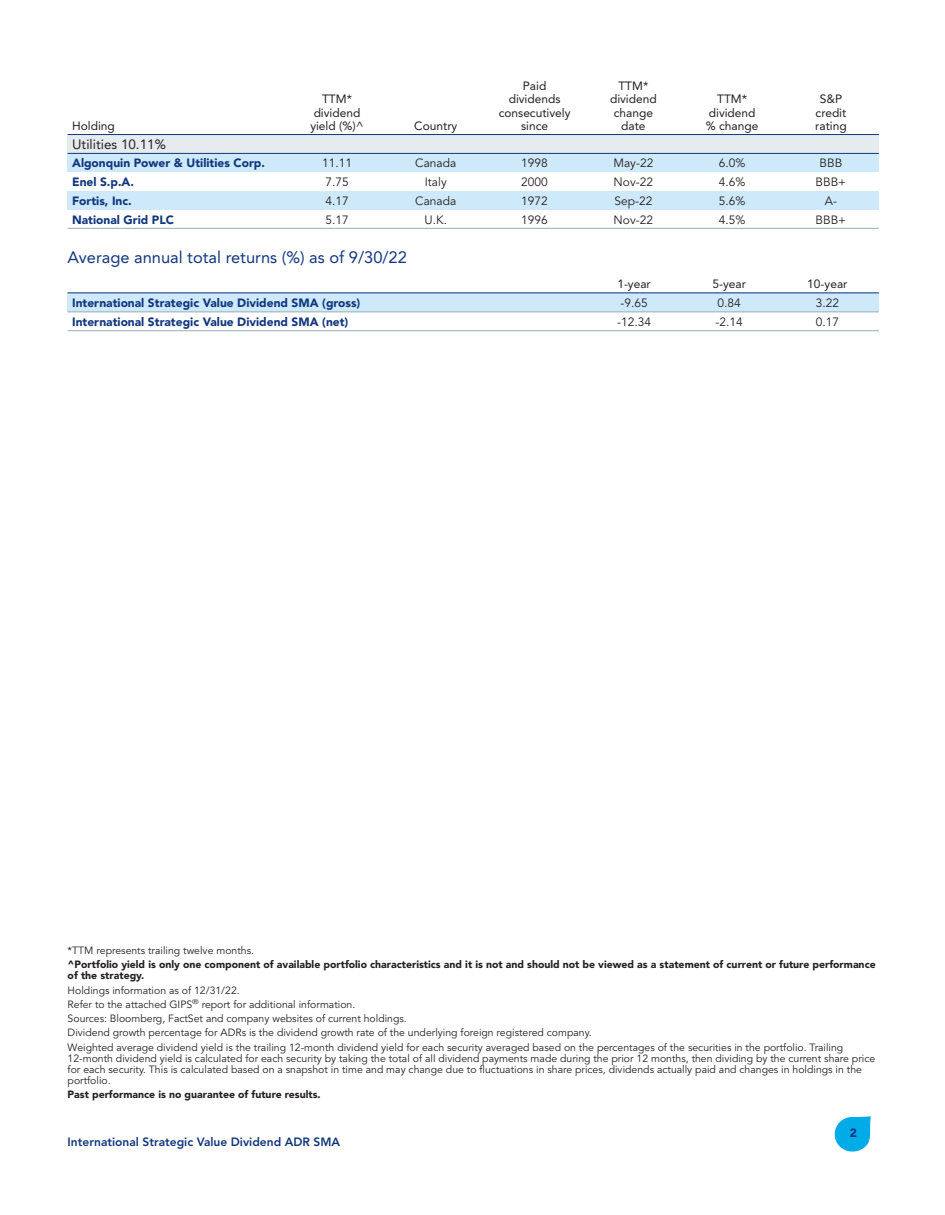
<style>
.page{position:relative;width:945px;height:1215px;background:#fff}
.page>*{position:absolute;margin:0;border:0;box-sizing:border-box;transform-origin:0 0}
.t1{font:16.5px "Avenir";color:#11367e}
.t2{font:13.5px "Avenir";color:#231f20}
.t3{font:900 12px "Avenir";color:#11367e}
.t4{font:12px/13.5px "Avenir";color:#231f20;text-align:center}
.t5{font:12px "Avenir";color:#231f20}
.t6{font:800 12px "Avenir";color:#11367e}
.t7{font:10.5px/11.2px "Avenir";color:#231f20}
.t8{font:900 10.5px/14.2px "Avenir";color:#231f20}
.t9{font:6.75px "Avenir";color:#231f20;scale:1.22 1}
.s1{font-weight:400}
</style>
<div class="page">
<svg style="left:835px;top:1116px;width:36px;height:36px"></svg>
<div style="left:68px;top:135px;width:811px;height:18px;background:#e6ebee"></div>
<div style="left:68px;top:153px;width:811px;height:19px;background:#cee9f9"></div>
<div style="left:68px;top:191px;width:811px;height:19px;background:#cee9f9"></div>
<div style="left:68px;top:293px;width:811px;height:19px;background:#cee9f9"></div>
<hr style="left:68px;top:134px;width:811px;height:1px;background:#11367e">
<hr style="left:68px;top:153px;width:811px;height:1px;background:#11367e">
<hr style="left:68px;top:228px;width:811px;height:1px;background:#9badb7">
<hr style="left:68px;top:293px;width:811px;height:1px;background:#11367e">
<hr style="left:68px;top:312px;width:811px;height:1px;background:#9badb7">
<hr style="left:68px;top:330px;width:811px;height:1px;background:#9badb7">
<p class="t4" style="left:72px;top:120px;width:44px">Holding</p>
<p class="t4" style="left:310px;top:93px;width:55px">TTM* dividend yield (%)^</p>
<p class="t4" style="left:414px;top:120px;width:45px">Country</p>
<p class="t4" style="left:499px;top:80px;width:73px">Paid dividends consecutively since</p>
<p class="t4" style="left:610px;top:80px;width:48px">TTM* dividend change date</p>
<p class="t4" style="left:706px;top:93px;width:54px">TTM* dividend % change</p>
<p class="t4" style="left:815px;top:93px;width:33px">S&amp;P credit rating</p>
<p class="t2" style="left:72px;top:139px;width:95px">Utilities 10.11%</p>
<p class="t3" style="left:72px;top:158px;width:194px">Algonquin Power &amp; Utilities Corp.</p>
<p class="t5" style="left:322px;top:158px;width:31px">11.11</p>
<p class="t5" style="left:415px;top:158px;width:43px">Canada</p>
<p class="t5" style="left:521px;top:158px;width:28px">1998</p>
<p class="t5" style="left:613px;top:158px;width:41px">May-22</p>
<p class="t5" style="left:719px;top:158px;width:28px">6.0%</p>
<p class="t5" style="left:820px;top:158px;width:24px">BBB</p>
<p class="t3" style="left:72px;top:177px;width:63px">Enel S.p.A.</p>
<p class="t5" style="left:325px;top:177px;width:25px">7.75</p>
<p class="t5" style="left:425px;top:177px;width:23px">Italy</p>
<p class="t5" style="left:521px;top:177px;width:28px">2000</p>
<p class="t5" style="left:614px;top:177px;width:41px">Nov-22</p>
<p class="t5" style="left:719px;top:177px;width:28px">4.6%</p>
<p class="t5" style="left:816px;top:177px;width:32px">BBB+</p>
<p class="t3" style="left:72px;top:196px;width:61px">Fortis, Inc.</p>
<p class="t5" style="left:325px;top:196px;width:25px">4.17</p>
<p class="t5" style="left:415px;top:196px;width:43px">Canada</p>
<p class="t5" style="left:521px;top:196px;width:28px">1972</p>
<p class="t5" style="left:614px;top:196px;width:39px">Sep-22</p>
<p class="t5" style="left:719px;top:196px;width:28px">5.6%</p>
<p class="t5" style="left:825px;top:196px;width:14px">A-</p>
<p class="t3" style="left:72px;top:215px;width:103px">National Grid PLC</p>
<p class="t5" style="left:325px;top:215px;width:25px">5.17</p>
<p class="t5" style="left:425px;top:215px;width:24px">U.K.</p>
<p class="t5" style="left:521px;top:215px;width:28px">1996</p>
<p class="t5" style="left:614px;top:215px;width:41px">Nov-22</p>
<p class="t5" style="left:719px;top:215px;width:28px">4.5%</p>
<p class="t5" style="left:816px;top:215px;width:32px">BBB+</p>
<h2 class="t1" style="left:68px;top:250px;width:341px">Average annual total returns (%) as of 9/30/22</h2>
<p class="t4" style="left:617px;top:278px;width:35px">1-year</p>
<p class="t4" style="left:712px;top:278px;width:35px">5-year</p>
<p class="t4" style="left:807px;top:278px;width:42px">10-year</p>
<p class="t3" style="left:72px;top:298px;width:290px">International Strategic Value Dividend SMA (gross)</p>
<p class="t5" style="left:620px;top:298px;width:29px">-9.65</p>
<p class="t5" style="left:718px;top:298px;width:25px">0.84</p>
<p class="t5" style="left:816px;top:298px;width:25px">3.22</p>
<p class="t3" style="left:72px;top:317px;width:278px">International Strategic Value Dividend SMA (net)</p>
<p class="t5" style="left:617px;top:317px;width:35px">-12.34</p>
<p class="t5" style="left:716px;top:317px;width:29px">-2.14</p>
<p class="t5" style="left:816px;top:317px;width:25px">0.17</p>
<p class="t8" style="left:68px;top:944px;width:810px"><span class="s1">*TTM represents trailing twelve months.<br></span>^Portfolio yield is only one component of available portfolio characteristics and it is not and should not be viewed as a statement of current or future performance</p>
<p class="t8" style="left:68px;top:970px;width:78px">of the strategy.</p>
<p class="t7" style="left:68px;top:986px;width:174px">Holdings information as of 12/31/22.</p>
<p class="t7" style="left:68px;top:1000px;width:289px">Refer to the attached GIPS report for additional information.</p>
<p class="t9" style="left:192px;top:999px;width:7px">®</p>
<p class="t7" style="left:68px;top:1014px;width:341px">Sources: Bloomberg, FactSet and company websites of current holdings.</p>
<p class="t7" style="left:68px;top:1028px;width:526px">Dividend growth percentage for ADRs is the dividend growth rate of the underlying foreign registered company.</p>
<p class="t7" style="left:68px;top:1042px;width:809px">Weighted average dividend yield is the trailing 12-month dividend yield for each security averaged based on the percentages of the securities in the portfolio. Trailing 12-month dividend yield is calculated for each security by taking the total of all dividend payments made during the prior 12 months, then dividing by the current share price for each security. This is calculated based on a snapshot in time and may change due to fluctuations in share prices, dividends actually paid and changes in holdings in the portfolio.</p>
<p class="t8" style="left:68px;top:1088px;width:255px">Past performance is no guarantee of future results.</p>
<p class="t3" style="left:850px;top:1128px;width:9px">2</p>
<p class="t6" style="left:68px;top:1137px;width:274px">International Strategic Value Dividend ADR SMA</p>
</div>
